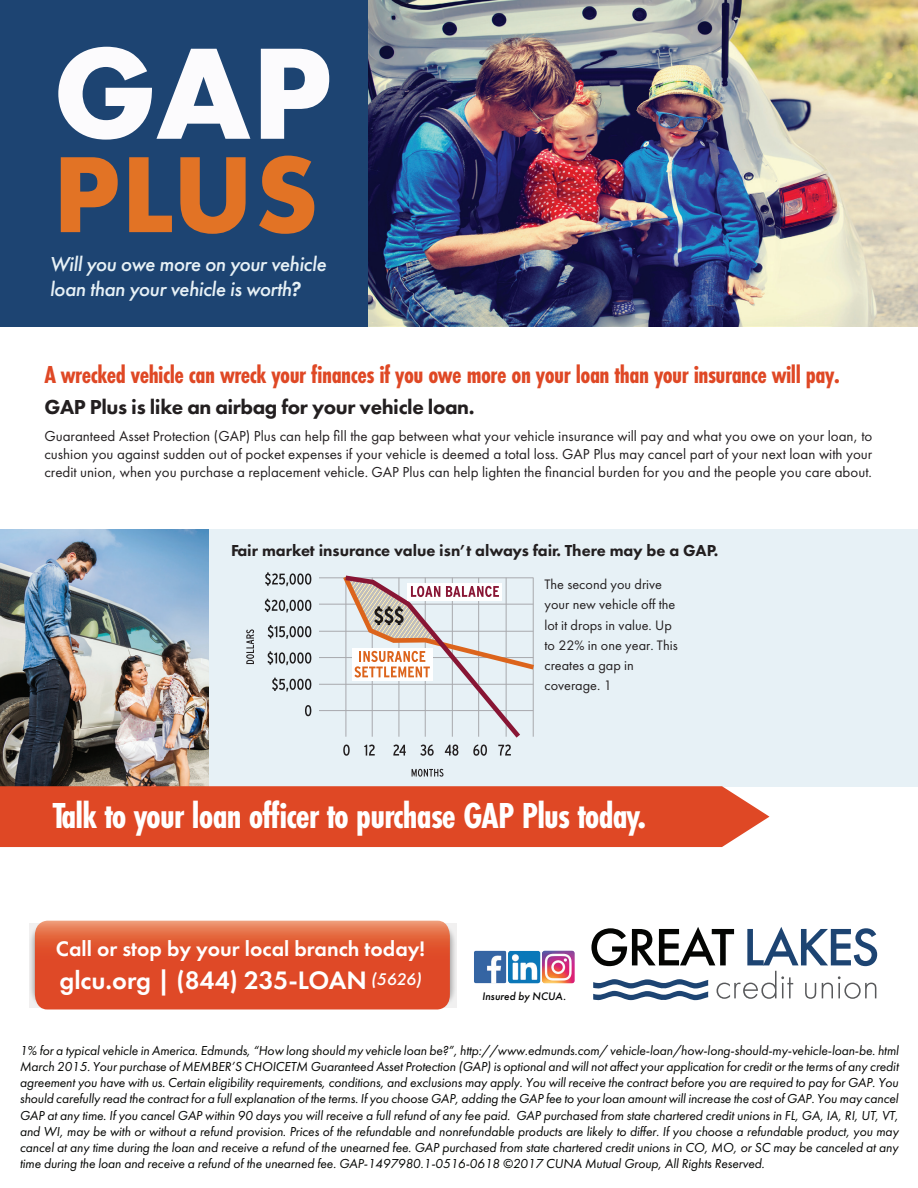
<style>
.page{position:relative;width:918px;height:1188px;background:#fff}
.page>*{position:absolute;margin:0;border:0;box-sizing:border-box;transform-origin:0 0}
.t1{font:700 135px "Futura PT";color:#fcfbfd}
.t2{font:700 112.35px "Futura PT";color:#e27325}
.t3{font:700 37.5px "Futura PT Cond";letter-spacing:-.02em;color:#fff}
.t4{font:600 26.25px "Futura PT";color:#fff}
.t5{font:700 25.5px "Futura PT Cond";letter-spacing:-.02em;color:#df4825}
.t6{font:600 21.9px "Futura PT";color:#fff}
.t7{font:italic 500 21px/25.2px "Futura PT";letter-spacing:-.02em;color:#e7f1f6}
.t8{font:800 21px "Futura PT";letter-spacing:-.02em;color:#231f20}
.t9{font:800 16.5px "Futura PT";color:#231f20}
.t10{font:15px/18px "Futura PT";color:#231f20;text-align:justify}
.t11{font:14.25px/20.1px "Futura PT";color:#231f20}
.t12{font:italic 13.5px/16.2px "Futura PT";letter-spacing:-.01em;color:#040503;text-align:justify}
.t13{font:italic 500 11.4px "Futura PT";color:#050504}
.s1{font-weight:600}
</style>
<div class="page">
<div style="left:0;top:529px;width:918px;height:257px;background:#e7f1f6"></div>
<img style="left:0;top:529px;width:209px;height:257px">
<div style="left:0;top:0;width:918px;height:326px;background:#1d4472"></div>
<img style="left:369px;top:0;width:549px;height:326px">
<div style="left:0;top:786px;width:770px;height:61px;background:#df4825"></div>
<svg style="left:29px;top:923px;width:428px;height:85px"></svg>
<svg style="left:35px;top:921px;width:415px;height:89px;background:#e15733"></svg>
<img style="left:542px;top:951px;width:1px;height:32px">
<img style="left:246px;top:572px;width:288px;height:205px">
<img style="left:474px;top:950px;width:30px;height:34px">
<img style="left:504px;top:950px;width:37px;height:34px">
<img style="left:543px;top:950px;width:32px;height:34px">
<img style="left:591px;top:927px;width:287px;height:74px">
<h1 class="t1" style="left:53px;top:7px;width:281px">GAP</h1>
<h1 class="t2" style="left:53px;top:122px;width:267px">PLUS</h1>
<h3 class="t7" style="left:50px;top:251px;width:278px">Will you owe more on your vehicle loan than your vehicle is worth<span class="s1">?</span></h3>
<h2 class="t5" style="left:44px;top:360px;width:797px">A wrecked vehicle can wreck your finances if you owe more on your loan than your insurance will pay.</h2>
<h3 class="t8" style="left:44px;top:394px;width:432px">GAP Plus is like an airbag for your vehicle loan.</h3>
<p class="t10" style="left:44px;top:427px;width:830px">Guaranteed Asset Protection (GAP) Plus can help fill the gap between what your vehicle insurance will pay and what you owe on your loan, to cushion you against sudden out of pocket expenses if your vehicle is deemed a total loss. GAP Plus may cancel part of your next loan with your credit union, when you purchase a replacement vehicle. GAP Plus can help lighten the financial burden for you and the people you care about.</p>
<h3 class="t9" style="left:231px;top:540px;width:489px">Fair market insurance value isn’t always fair. There may be a GAP.</h3>
<p class="t11" style="left:544px;top:575px;width:135px">The second you drive your new vehicle off the lot it drops in value. Up to 22% in one year. This creates a gap in coverage. 1</p>
<h2 class="t3" style="left:53px;top:794px;width:595px">Talk to your loan officer to purchase GAP Plus today.</h2>
<h3 class="t6" style="left:56px;top:934px;width:371px">Call or stop by your local branch today!</h3>
<h3 class="t4" style="left:59px;top:964px;width:364px">glcu.org | (844) 235-LOAN <sup>(5626)</sup></h3>
<p class="t13" style="left:482px;top:989px;width:85px">Insured by NCUA.</p>
<p class="t12" style="left:20px;top:1042px;width:880px">1% for a typical vehicle in America. Edmunds, “How long should my vehicle loan be?”, http://www.edmunds.com/ vehicle-loan/how-long-should-my-vehicle-loan-be. html March 2015. Your purchase of MEMBER’S CHOICETM Guaranteed Asset Protection (GAP) is optional and will not affect your application for credit or the terms of any credit agreement you have with us. Certain eligibility requirements, conditions, and exclusions may apply. You will receive the contract before you are required to pay for GAP. You should carefully read the contract for a full explanation of the terms. If you choose GAP, adding the GAP fee to your loan amount will increase the cost of GAP. You may cancel GAP at any time. If you cancel GAP within 90 days you will receive a full refund of any fee paid. GAP purchased from state chartered credit unions in FL, GA, IA, RI, UT, VT, and WI, may be with or without a refund provision. Prices of the refundable and nonrefundable products are likely to differ. If you choose a refundable product, you may cancel at any time during the loan and receive a refund of the unearned fee. GAP purchased from state chartered credit unions in CO, MO, or SC may be canceled at any time during the loan and receive a refund of the unearned fee. GAP-1497980.1-0516-0618 ©2017 CUNA Mutual Group, All Rights Reserved.</p>
</div>
